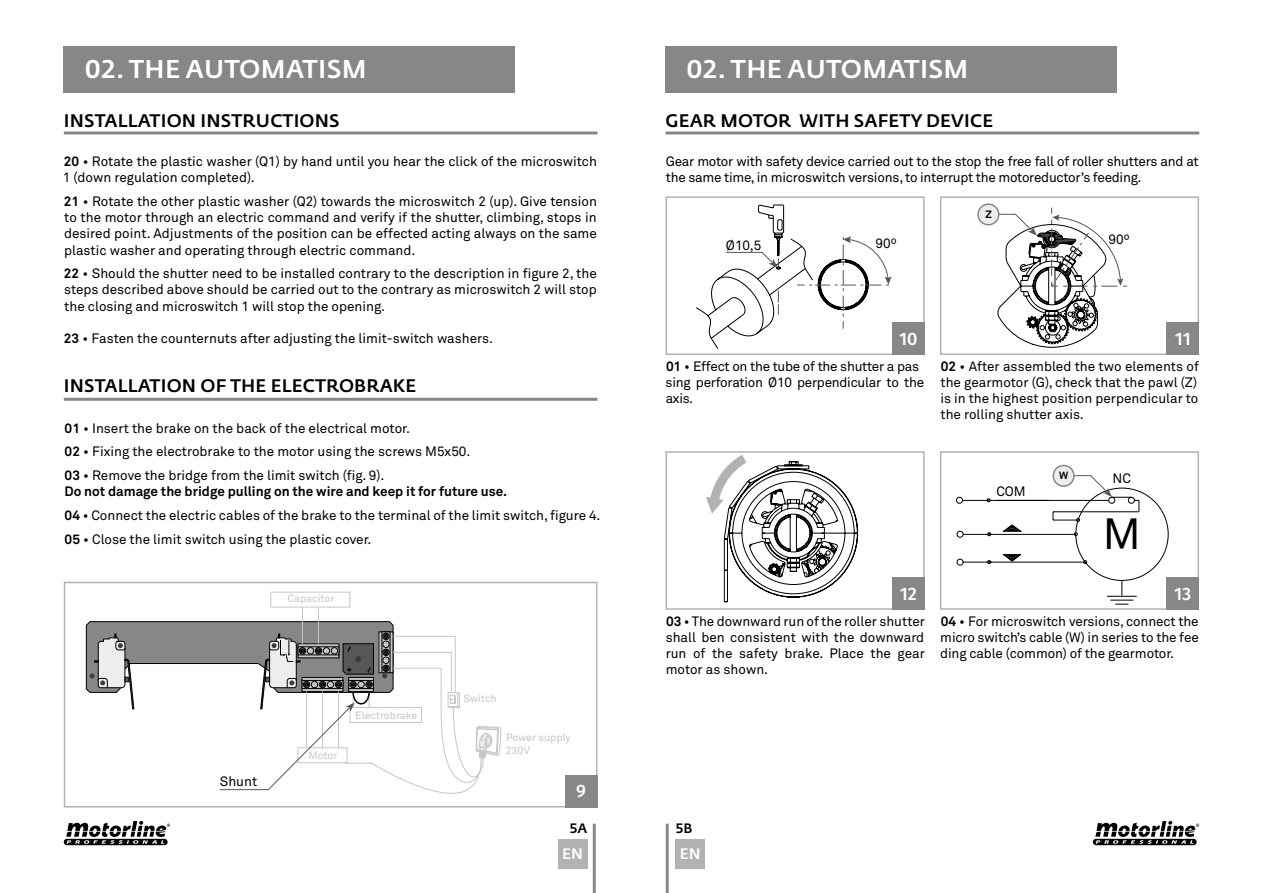
<style>
.page{position:relative;width:1263px;height:893px;background:#fff}
.page>*{position:absolute;margin:0;border:0;box-sizing:border-box;transform-origin:0 0}
.t1{font:43.2px "Akkurat Pro";color:#000}
.t2{font:500 25.5px "Fedra Sans Std";letter-spacing:.01em;color:#fff}
.t3{font:500 18px "Fedra Sans Std";letter-spacing:.01em;color:#000}
.t4{font:500 18px "Fira Sans";color:#fff}
.t5{font:500 15px "Fedra Sans Std";color:#fff}
.t6{font:13.5px/16.2px "Akkurat Pro";color:#000}
.t7{font:13.5px/16.2px "Akkurat Pro";letter-spacing:-.02em;color:#000}
.t8{font:500 13.5px "Fedra Sans Std";color:#000}
.t9{font:10.5px/12.6px "Akkurat Pro";color:#c6c6c6}
.t10{font:700 10.5px "Akkurat Pro";color:#000}
.s1{font-weight:700}
</style>
<div class="page">
<div style="left:665px;top:47px;width:452px;height:46px;background:#878787"></div>
<div style="left:64px;top:47px;width:451px;height:46px;background:#878787"></div>
<hr style="left:665px;top:132px;width:534px;height:3px;background:#878787">
<hr style="left:64px;top:132px;width:533px;height:3px;background:#878787">
<hr style="left:593px;top:824px;width:3px;height:69px;background:#878787">
<hr style="left:666px;top:824px;width:3px;height:69px;background:#878787">
<div style="left:675px;top:839px;width:30px;height:30px;background:#b3b2b2"></div>
<div style="left:558px;top:839px;width:29px;height:30px;background:#b3b2b2"></div>
<hr style="left:64px;top:398px;width:533px;height:3px;background:#878787">
<div style="left:64px;top:582px;width:533px;height:225px;border:2px solid #b3b2b2"></div>
<div style="left:565px;top:775px;width:32px;height:32px;background:#878787"></div>
<hr style="left:302px;top:607px;width:1px;height:37px;background:#c6c6c6">
<hr style="left:318px;top:607px;width:1px;height:37px;background:#c6c6c6">
<div style="left:270px;top:592px;width:80px;height:15px;border:1px solid #c6c6c6"></div>
<div style="left:665px;top:196px;width:260px;height:159px;border:2px solid #b3b2b2"></div>
<svg style="left:696px;top:205px;width:195px;height:144px"></svg>
<div style="left:892px;top:322px;width:33px;height:33px;background:#878787"></div>
<div style="left:665px;top:451px;width:260px;height:159px;border:2px solid #b3b2b2"></div>
<div style="left:940px;top:451px;width:259px;height:159px;border:2px solid #b3b2b2"></div>
<div style="left:892px;top:577px;width:33px;height:33px;background:#878787"></div>
<div style="left:1166px;top:577px;width:33px;height:33px;background:#878787"></div>
<svg style="left:956px;top:475px;width:212px;height:129px"></svg>
<div style="left:1053px;top:465px;width:21px;height:21px;background:#ededed;border-radius:50%"></div>
<div style="left:1052px;top:465px;width:23px;height:22px;border:2px solid #878787;border-radius:50%"></div>
<svg style="left:706px;top:455px;width:152px;height:147px"></svg>
<div style="left:940px;top:196px;width:259px;height:159px;border:2px solid #b3b2b2"></div>
<div style="left:1166px;top:322px;width:33px;height:33px;background:#878787"></div>
<svg style="left:990px;top:208px;width:137px;height:140px"></svg>
<div style="left:978px;top:204px;width:21px;height:21px;background:#ededed;border-radius:50%"></div>
<div style="left:977px;top:203px;width:22px;height:22px;border:2px solid #878787;border-radius:50%"></div>
<svg style="left:1093px;top:821px;width:106px;height:24px"></svg>
<svg style="left:64px;top:621px;width:437px;height:224px"></svg>
<h2 class="t2" style="left:85px;top:53px;width:283px">02. THE AUTOMATISM</h2>
<h3 class="t3" style="left:64px;top:110px;width:277px">INSTALLATION INSTRUCTIONS</h3>
<p class="t6" style="left:63px;top:154px;width:536px"><span class="s1">20</span> • Rotate the plastic washer (Q1) by hand until you hear the click of the microswitch<br>1 (down regulation completed).</p>
<p class="t6" style="left:64px;top:193px;width:534px;text-align:justify"><span class="s1">21</span> • Rotate the other plastic washer (Q2) towards the microswitch 2 (up). Give tension to the motor through an electric command and verify if the shutter, climbing, stops in desired point. Adjustments of the position can be effected acting always on the same plastic washer and operating through electric command.</p>
<p class="t6" style="left:64px;top:266px;width:534px;text-align:justify"><span class="s1">22</span> • Should the shutter need to be installed contrary to the description in figure 2, the steps described above should be carried out to the contrary as microswitch 2 will stop the closing and microswitch 1 will stop the opening.</p>
<p class="t6" style="left:64px;top:331px;width:431px"><span class="s1">23</span> • Fasten the counternuts after adjusting the limit-switch washers.</p>
<h3 class="t3" style="left:64px;top:374px;width:354px">INSTALLATION OF THE ELECTROBRAKE</h3>
<p class="t6" style="left:65px;top:416px;width:407px;line-height:23.7px"><span class="s1">01</span> • Insert the brake on the back of the electrical motor.<br><span class="s1">02</span> • Fixing the electrobrake to the motor using the screws M5x50.<br><span class="s1">03</span> • Remove the bridge from the limit switch (fig. 9).</p>
<p class="t6" style="left:64px;top:480px;width:538px;line-height:23.7px"><span class="s1">Do not damage the bridge pulling on the wire and keep it for future use.<br>04</span> • Connect the electric cables of the brake to the terminal of the limit switch, figure 4.<br><span class="s1">05</span> • Close the limit switch using the plastic cover.</p>
<p class="t9" style="left:287px;top:593px;width:48px">Capacitor</p>
<p class="t6" style="left:220px;top:773px;width:39px">Shunt</p>
<p class="t9" style="left:309px;top:749px;width:30px">Motor</p>
<p class="t9" style="left:355px;top:709px;width:64px">Electrobrake</p>
<p class="t9" style="left:463px;top:692px;width:35px">Switch</p>
<p class="t9" style="left:506px;top:732px;width:66px">Power supply<br>230V</p>
<h3 class="t4" style="left:576px;top:777px;width:11px">9</h3>
<h2 class="t2" style="left:687px;top:53px;width:283px">02. THE AUTOMATISM</h2>
<h3 class="t3" style="left:666px;top:110px;width:329px">GEAR MOTOR WITH SAFETY DEVICE</h3>
<p class="t7" style="left:666px;top:154px;width:534px">Gear motor with safety device carried out to the stop the free fall of roller shutters and at the same time, in microswitch versions, to interrupt the motoreductor’s feeding.</p>
<p class="t6" style="left:726px;top:238px;width:37px">Ø10,5</p>
<p class="t6" style="left:875px;top:235px;width:23px">90º</p>
<p class="t10" style="left:985px;top:208px;width:8px">Z</p>
<p class="t6" style="left:1108px;top:231px;width:23px">90º</p>
<h3 class="t4" style="left:899px;top:324px;width:20px">10</h3>
<h3 class="t4" style="left:1175px;top:324px;width:18px">11</h3>
<p class="t7" style="left:666px;top:358px;width:260px"><span class="s1">01</span> • Effect on the tube of the shutter a pas sing perforation Ø10 perpendicular to the axis.</p>
<p class="t6" style="left:940px;top:358px;width:260px"><span class="s1">02</span> • After assembled the two elements of the gearmotor (G), check that the pawl (Z) is in the highest position perpendicular to the rolling shutter axis.</p>
<p class="t6" style="left:996px;top:484px;width:31px">COM</p>
<p class="t10" style="left:1059px;top:469px;width:11px">W</p>
<p class="t6" style="left:1112px;top:471px;width:20px">NC</p>
<h1 class="t1" style="left:1103px;top:508px;width:40px">M</h1>
<h3 class="t4" style="left:900px;top:579px;width:19px">12</h3>
<h3 class="t4" style="left:1174px;top:579px;width:19px">13</h3>
<p class="t6" style="left:666px;top:613px;width:261px;text-align:justify"><span class="s1">03</span> • The downward run of the roller shutter shall ben consistent with the downward run of the safety brake. Place the gear motor as shown.</p>
<p class="t6" style="left:940px;top:613px;width:260px;text-align:justify"><span class="s1">04</span> • For microswitch versions, connect the micro switch’s cable (W) in series to the fee ding cable (common) of the gearmotor.</p>
<p class="t8" style="left:569px;top:820px;width:10px">6</p>
<p class="t8" style="left:675px;top:820px;width:10px">6</p>
<p class="t8" style="left:569px;top:820px;width:19px">5A</p>
<p class="t8" style="left:675px;top:820px;width:19px">5B</p>
<p class="t5" style="left:562px;top:845px;width:22px">EN</p>
<p class="t5" style="left:680px;top:845px;width:22px">EN</p>
</div>
